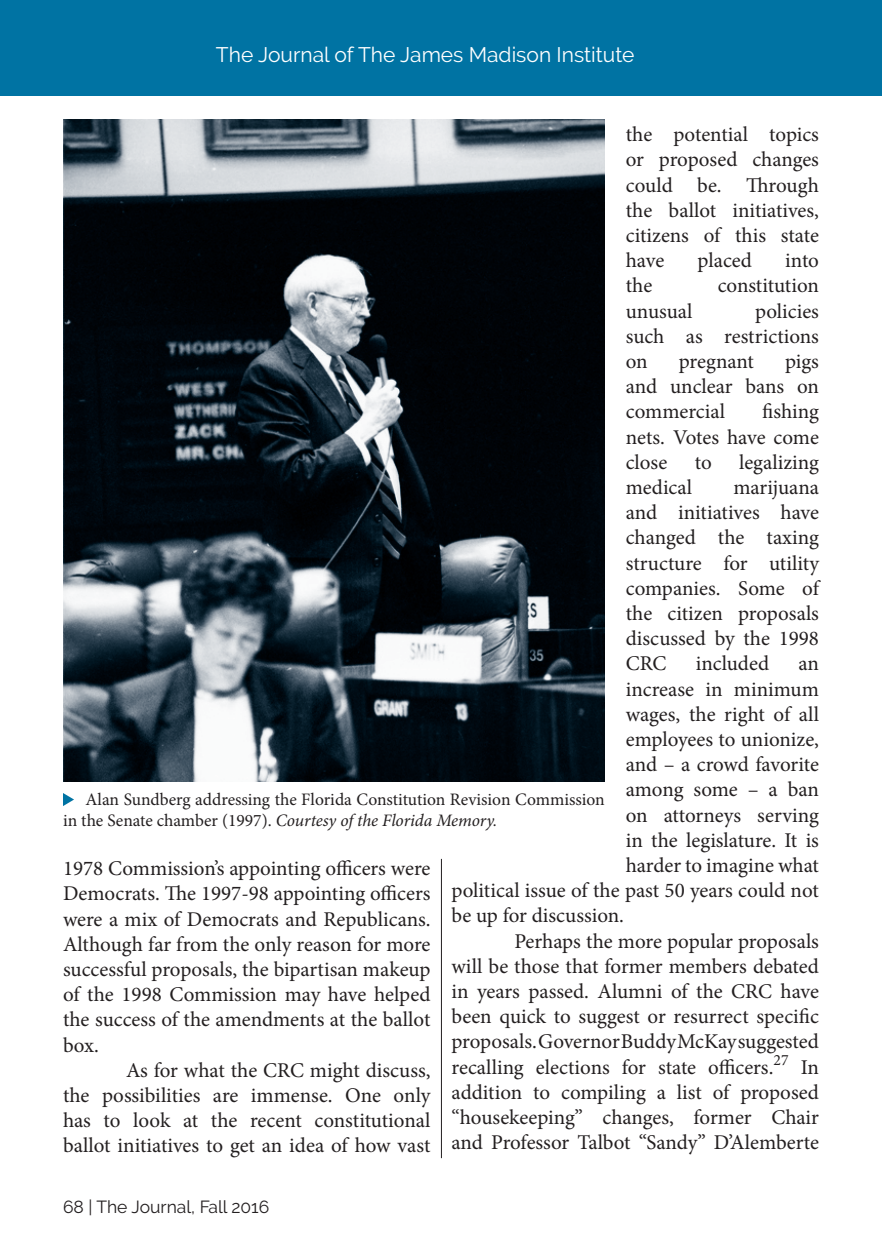
<style>
.page{position:relative;width:882px;height:1260px;background:#fff}
.page>*{position:absolute;margin:0;border:0;box-sizing:border-box;transform-origin:0 0}
.t1{font:21px/25.2px "Minion Pro";color:#231f20;text-align:justify}
.t2{font:21px "Raleway";color:#fff}
.t3{font:17.5px/21px "Minion Pro";color:#231f20}
.t4{font:17.5px "Raleway";color:#231f20}
.s1{font-style:italic}
</style>
<div class="page">
<div style="left:0;top:0;width:882px;height:96px;background:#0073a3"></div>
<img style="left:63px;top:120px;width:542px;height:661px">
<svg style="left:63px;top:793px;width:11px;height:13px"></svg>
<hr style="left:441px;top:859px;width:1px;height:299px;background:#231f20">
<p class="t2" style="left:216px;top:42px;width:420px">The Journal of The James Madison Institute</p>
<p class="t1" style="left:626px;top:122px;width:195px">the potential topics or proposed changes could be. Through the ballot initiatives, citizens of this state have</p>
<p class="t1" style="left:698px;top:248px;width:56px">placed</p>
<p class="t1" style="left:785px;top:248px;width:35px">into</p>
<p class="t1" style="left:626px;top:273px;width:28px">the</p>
<p class="t1" style="left:718px;top:273px;width:103px">constitution</p>
<p class="t1" style="left:626px;top:298px;width:68px">unusual</p>
<p class="t1" style="left:626px;top:298px;width:195px;text-indent:129px">policies such as restrictions on</p>
<p class="t1" style="left:626px;top:349px;width:195px;text-indent:159px">pigs and unclear bans on commercial</p>
<p class="t1" style="left:679px;top:349px;width:77px">pregnant</p>
<p class="t1" style="left:626px;top:399px;width:195px;text-indent:136px">fishing nets. Votes have come close</p>
<p class="t1" style="left:695px;top:450px;width:18px">to</p>
<p class="t1" style="left:739px;top:450px;width:81px">legalizing</p>
<p class="t1" style="left:626px;top:475px;width:68px">medical</p>
<p class="t1" style="left:626px;top:475px;width:195px;text-indent:108px">marijuana and initiatives have changed the taxing structure for utility companies. Some of the citizen proposals discussed by the 1998<br>CRC</p>
<p class="t1" style="left:696px;top:651px;width:75px">included</p>
<p class="t1" style="left:798px;top:651px;width:22px">an</p>
<p class="t1" style="left:626px;top:676px;width:195px">increase in minimum</p>
<p class="t1" style="left:626px;top:702px;width:195px">wages, the right of all</p>
<p class="t1" style="left:626px;top:727px;width:195px">employees to unionize,</p>
<p class="t1" style="left:626px;top:752px;width:195px">and – a crowd favorite</p>
<p class="t1" style="left:626px;top:777px;width:195px">among some – a ban</p>
<p class="t1" style="left:626px;top:802px;width:195px">on attorneys serving</p>
<p class="t1" style="left:626px;top:828px;width:195px">in the legislature. It is</p>
<p class="t1" style="left:626px;top:853px;width:195px">harder to imagine what</p>
<p class="t1" style="left:452px;top:878px;width:369px">political issue of the past 50 years could not</p>
<p class="t1" style="left:452px;top:903px;width:174px">be up for discussion.</p>
<p class="t1" style="left:452px;top:928px;width:369px;text-indent:63px">Perhaps the more popular proposals will be those that former members debated in years passed. Alumni of the CRC have been quick to suggest or resurrect specific proposals. Governor Buddy McKay suggested recalling elections for state officers.<sup>27</sup> In addition to compiling a list of proposed “housekeeping” changes, former Chair and Professor Talbot “Sandy” D’Alemberte</p>
<p class="t3" style="left:63px;top:789px;width:543px;text-indent:22px">Alan Sundberg addressing the Florida Constitution Revision Commission in the Senate chamber (1997). <span class="s1">Courtesy of the Florida Memory.</span></p>
<p class="t1" style="left:63px;top:856px;width:369px">1978 Commission’s appointing officers were Democrats. The 1997-98 appointing officers were a mix of Democrats and Republicans.<br>Although far from the only reason for more successful proposals, the bipartisan makeup of the 1998 Commission may have helped the success of the amendments at the ballot box.</p>
<p class="t1" style="left:63px;top:1058px;width:369px;text-indent:63px">As for what the CRC might discuss, the possibilities are immense. One only has to look at the recent constitutional ballot initiatives to get an idea of how vast</p>
<p class="t4" style="left:63px;top:1197px;width:208px">68 | The Journal, Fall 2016</p>
</div>
